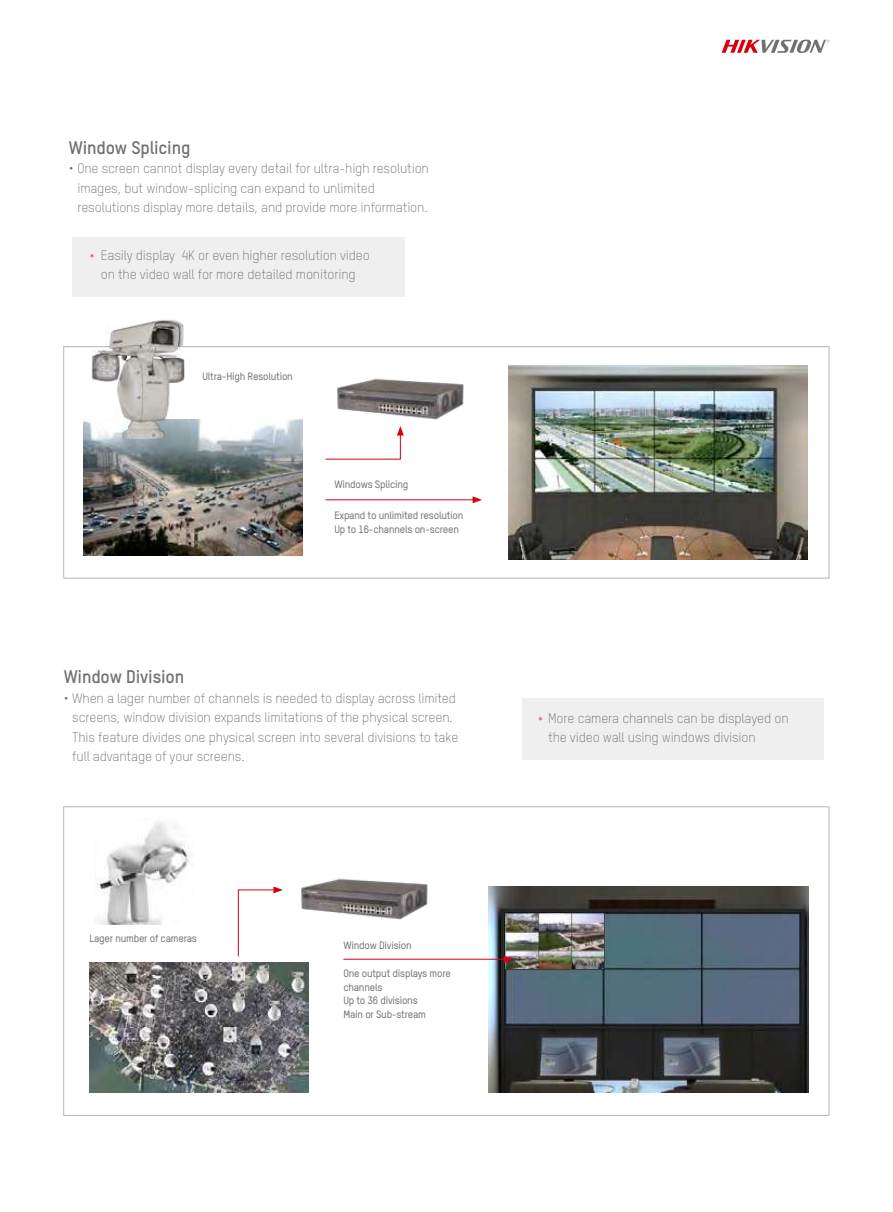
<style>
.page{position:relative;width:893px;height:1212px;background:#fff}
.page>*{position:absolute;margin:0;border:0;box-sizing:border-box;transform-origin:0 0}
.t1{font:700 18px "TSTARPRO";letter-spacing:-.01em;color:#727171}
.t2{font:300 13.5px/19.5px "TSTARPRO";letter-spacing:-.01em;color:#727171}
.t3{font:300 13.5px "TSTARPRO";color:#d8000f}
.t4{font:500 10.5px/13.5px "TSTARPRO";letter-spacing:-.02em;color:#727171}
</style>
<div class="page">
<svg style="left:722px;top:40px;width:107px;height:13px"></svg>
<div style="left:63px;top:346px;width:766px;height:232px;border:1px solid #b5b6b6"></div>
<img style="left:84px;top:420px;width:219px;height:135px">
<div style="left:72px;top:237px;width:333px;height:60px;background:#efefef"></div>
<div style="left:522px;top:699px;width:302px;height:61px;background:#efefef"></div>
<img style="left:508px;top:365px;width:300px;height:195px">
<img style="left:337px;top:378px;width:127px;height:42px">
<img style="left:301px;top:878px;width:127px;height:42px">
<img style="left:89px;top:963px;width:220px;height:130px">
<img style="left:488px;top:887px;width:321px;height:206px">
<img style="left:506px;top:913px;width:97px;height:55px">
<hr style="left:326px;top:499px;width:149px;height:1px;background:#d8000f">
<svg style="left:473px;top:496px;width:9px;height:7px"></svg>
<hr style="left:343px;top:959px;width:163px;height:1px;background:#d8000f">
<svg style="left:504px;top:956px;width:9px;height:7px"></svg>
<svg style="left:325px;top:426px;width:79px;height:34px"></svg>
<svg style="left:238px;top:886px;width:45px;height:71px"></svg>
<img style="left:88px;top:319px;width:104px;height:123px">
<img style="left:95px;top:822px;width:95px;height:102px">
<h1 class="t1" style="left:69px;top:141px;width:123px">Window Splicing</h1>
<p class="t2" style="left:77px;top:160px;width:353px;text-indent:-9px">• One screen cannot display every detail for ultra-high resolution images, but window-splicing can expand to unlimited resolutions display more details, and provide more information.</p>
<p class="t2" style="left:101px;top:246px;width:271px">Easily display 4K or even higher resolution video on the video wall for more detailed monitoring</p>
<p class="t3" style="left:88px;top:252px;width:9px">*</p>
<p class="t4" style="left:202px;top:370px;width:92px">Ultra-High Resolution</p>
<p class="t4" style="left:334px;top:478px;width:76px">Windows Splicing</p>
<p class="t4" style="left:334px;top:510px;width:131px">Expand to unlimited resolution<br>Up to 16-channels on-screen</p>
<h1 class="t1" style="left:64px;top:670px;width:122px">Window Division</h1>
<p class="t2" style="left:72px;top:689px;width:388px;text-indent:-9px">• When a lager number of channels is needed to display across limited screens, window division expands limitations of the physical screen.<br>This feature divides one physical screen into several divisions to take full advantage of your screens.</p>
<p class="t4" style="left:89px;top:933px;width:109px">Lager number of cameras</p>
<p class="t4" style="left:343px;top:939px;width:70px">Window Division</p>
<p class="t4" style="left:343px;top:967px;width:109px">One output displays more channels<br>Up to 36 divisions<br>Main or Sub-stream</p>
<p class="t2" style="left:548px;top:709px;width:242px">More camera channels can be displayed on the video wall using windows division</p>
<p class="t3" style="left:537px;top:715px;width:9px">*</p>
</div>
